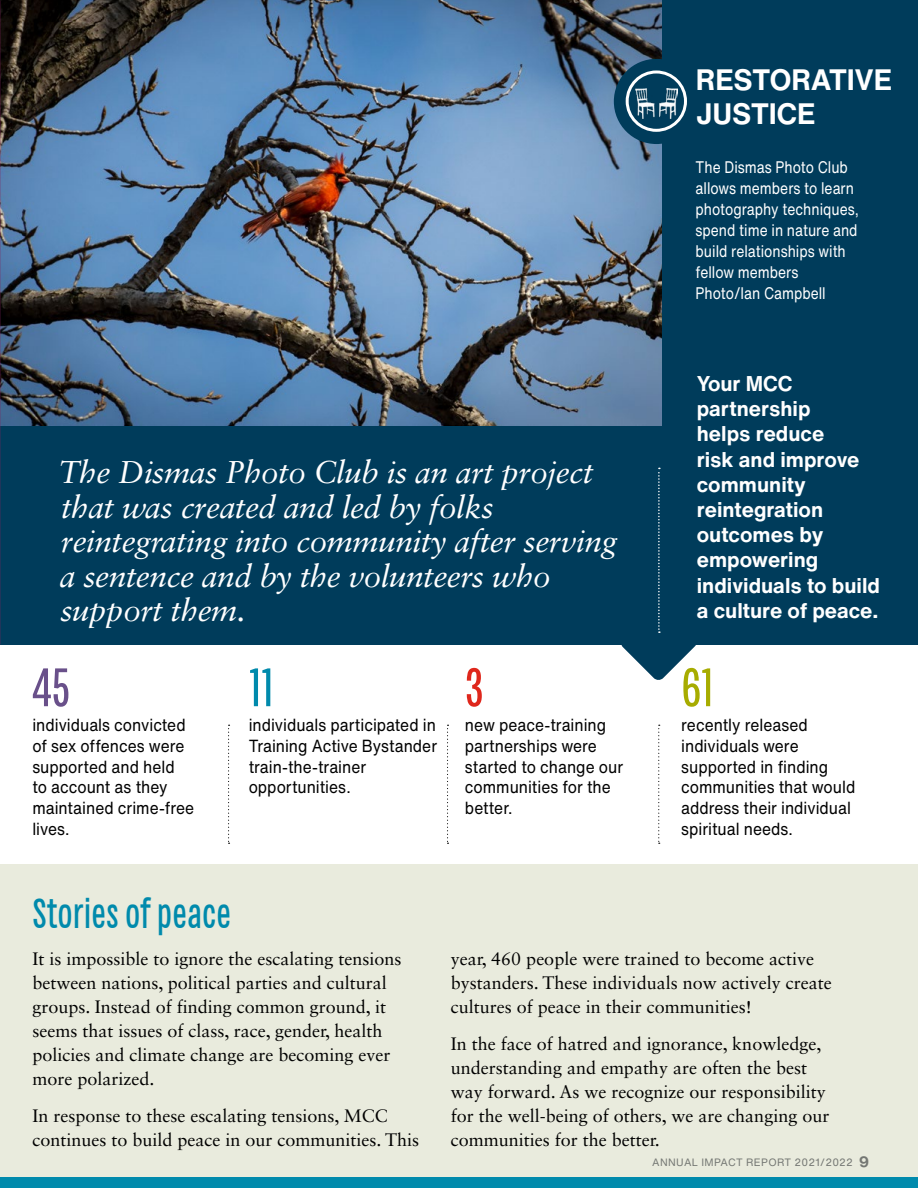
<style>
.page{position:relative;width:918px;height:1188px;background:#fff}
.page>*{position:absolute;margin:0;border:0;box-sizing:border-box;transform-origin:0 0}
.t1{font:54px "Chartwell Pies";color:#69508a}
.t2{font:54px "Chartwell Pies";color:#008aac}
.t3{font:54px "Chartwell Pies";color:#a7ac00}
.t4{font:54px "Chartwell Pies";color:#df271c}
.t5{font:42px "Chartwell Pies";color:#008aac}
.t6{font:italic 31.5px/34.5px "Sabon LT Std";letter-spacing:-.015em;color:#fff}
.t7{font:700 29.1px/33.6px "Helvetica Now Text";letter-spacing:-.01em;color:#fff}
.t8{font:700 21px/25.2px "Helvetica Now Text";color:#fff}
.t9{font:18px/24px "Sabon LT Std";color:#000}
.t10{font:17.25px/20.7px "Helvetica Now Text";color:#000;scale:.9 1}
.t11{font:16.5px/21px "Helvetica Now Text";color:#fff;scale:.84 1}
.t12{font:10.5px "Helvetica Now Text";letter-spacing:.03em;color:#808285}
.s1{font-weight:700;font-size:15px}
</style>
<div class="page">
<div style="left:0;top:864px;width:918px;height:324px;background:#e9ebdd"></div>
<div style="left:0;top:0;width:918px;height:645px;background:#003c5b"></div>
<img style="left:0;top:0;width:662px;height:426px">
<div style="left:614px;top:59px;width:85px;height:85px;background:#003c5b;border-radius:50%"></div>
<svg style="left:621px;top:468px;width:75px;height:212px"></svg>
<svg style="left:228px;top:725px;width:2px;height:119px"></svg>
<svg style="left:447px;top:725px;width:2px;height:119px"></svg>
<svg style="left:658px;top:725px;width:2px;height:119px"></svg>
<img style="left:635px;top:88px;width:42px;height:30px">
<div style="left:626px;top:70px;width:61px;height:62px;border:3px solid #fff;border-radius:50%"></div>
<div style="left:0;top:1177px;width:918px;height:11px;background:#008aac"></div>
<h3 class="t7" style="left:696px;top:62px;width:198px">RESTORATIVE<br>JUSTICE</h3>
<h3 class="t6" style="left:59px;top:455px;width:560px">The Dismas Photo Club is an art project that was created and led by folks reintegrating into community after serving a sentence and by the volunteers who support them.</h3>
<h1 class="t1" style="left:32px;top:654px;width:39px">45</h1>
<p class="t10" style="left:32px;top:714px;width:181px">individuals convicted of sex offences were supported and held<br>to account as they maintained crime-free lives.</p>
<h1 class="t2" style="left:249px;top:654px;width:27px">11</h1>
<p class="t10" style="left:249px;top:714px;width:211px">individuals participated in<br>Training Active Bystander train-the-trainer opportunities.</p>
<h2 class="t5" style="left:32px;top:888px;width:200px">Stories of peace</h2>
<h1 class="t4" style="left:465px;top:654px;width:20px">3</h1>
<p class="t10" style="left:465px;top:714px;width:177px">new peace-training partnerships were started to change our communities for the better.</p>
<p class="t11" style="left:696px;top:156px;width:196px">The Dismas Photo Club allows members to learn photography techniques, spend time in nature and build relationships with fellow members<br>Photo/Ian Campbell</p>
<p class="t8" style="left:697px;top:370px;width:185px">Your MCC partnership<br>helps reduce<br>risk and improve community reintegration outcomes by empowering individuals to build a culture of peace.</p>
<h1 class="t3" style="left:681px;top:654px;width:34px">61</h1>
<p class="t10" style="left:681px;top:714px;width:195px">recently released individuals were supported in finding communities that would address their individual spiritual needs.</p>
<p class="t9" style="left:32px;top:946px;width:371px">It is impossible to ignore the escalating tensions between nations, political parties and cultural groups. Instead of finding common ground, it seems that issues of class, race, gender, health policies and climate change are becoming ever more polarized.</p>
<p class="t9" style="left:32px;top:1103px;width:388px">In response to these escalating tensions, MCC continues to build peace in our communities. This</p>
<p class="t9" style="left:451px;top:946px;width:382px">year, 460 people were trained to become active bystanders. These individuals now actively create cultures of peace in their communities!</p>
<p class="t9" style="left:451px;top:1031px;width:380px">In the face of hatred and ignorance, knowledge, understanding and empathy are often the best way forward. As we recognize our responsibility for the well-being of others, we are changing our communities for the better.</p>
<p class="t12" style="left:652px;top:1154px;width:218px">ANNUAL IMPACT REPORT 2021/2022 <span class="s1">9</span></p>
</div>
